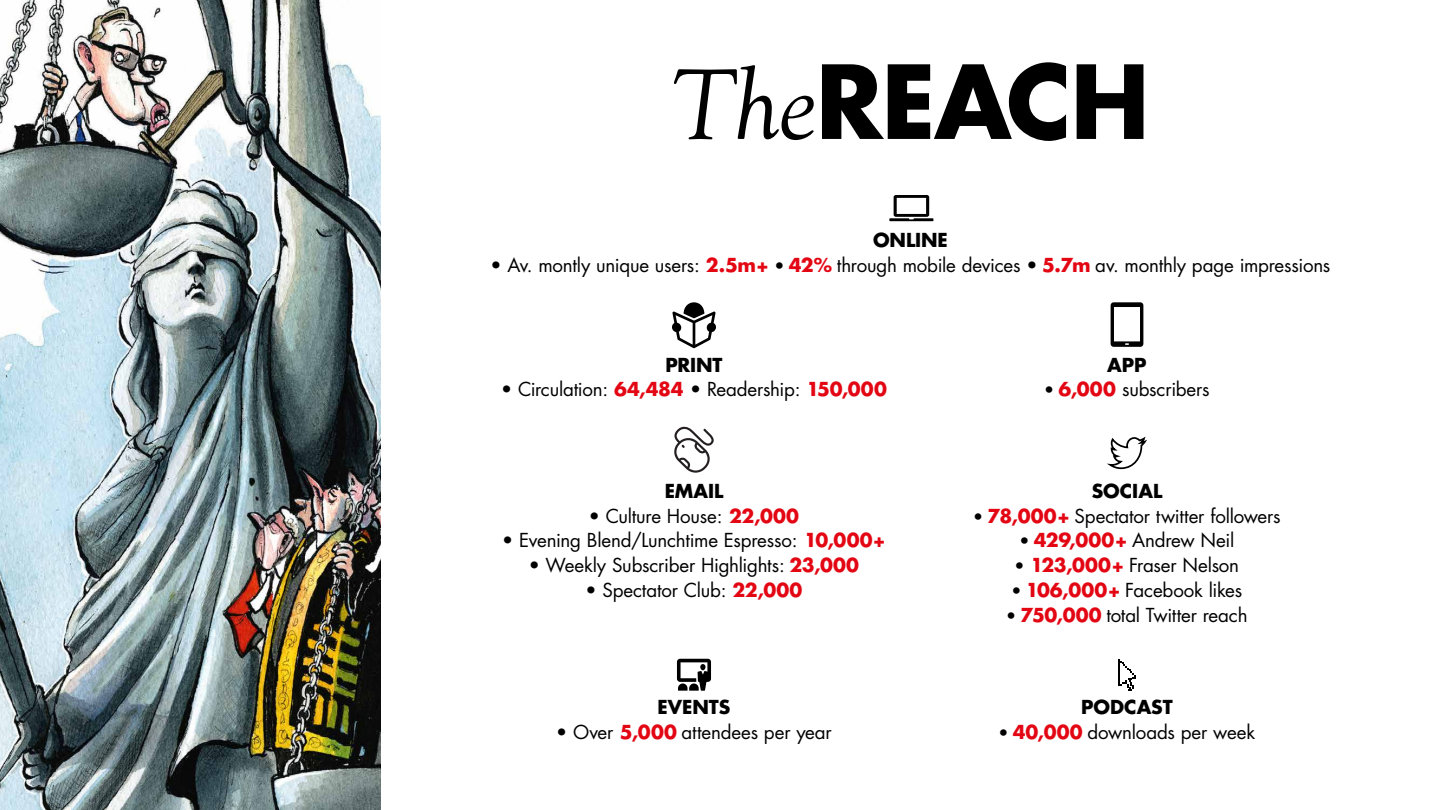
<style>
.page{position:relative;width:1440px;height:810px;background:#fff}
.page>*{position:absolute;margin:0;border:0;box-sizing:border-box;transform-origin:0 0}
.t1{font:700 99px "Futura";letter-spacing:-.015em;color:#000}
.t2{font:18.75px "Futura";letter-spacing:-.01em;color:#000}
.t3{font:700 18.75px "Futura";color:#000}
.s1{font-family:"Goudy";font-weight:400;font-style:italic}
.s2{font-weight:700;color:#e30613}
.s3{font-family:"Times Ten";font-weight:700}
.s4{font-family:"Times Ten"}
</style>
<div class="page">
<img style="left:0;top:0;width:381px;height:810px">
<svg style="left:889px;top:195px;width:44px;height:26px"></svg>
<svg style="left:672px;top:302px;width:44px;height:46px"></svg>
<svg style="left:1111px;top:302px;width:32px;height:45px"></svg>
<svg style="left:1118px;top:659px;width:18px;height:32px"></svg>
<svg style="left:677px;top:659px;width:34px;height:32px"></svg>
<svg style="left:674px;top:426px;width:40px;height:47px"></svg>
<svg style="left:1107px;top:436px;width:40px;height:34px"></svg>
<h1 class="t1" style="left:671px;top:36px;width:480px"><span class="s1">The</span>REACH</h1>
<p class="t3" style="left:873px;top:228px;width:76px">ONLINE</p>
<p class="t2" style="left:491px;top:253px;width:841px">• Av. montly unique users: <span class="s2">2.5m+</span> <span class="s3">•</span> <span class="s2">42%</span> through mobile devices • <span class="s2">5.7m</span> av. monthly page impressions</p>
<p class="t3" style="left:665px;top:352px;width:58px">PRINT</p>
<p class="t2" style="left:501px;top:377px;width:387px">• Circulation: <span class="s2">64,484</span> • Readership: <span class="s2">150,000</span></p>
<p class="t3" style="left:665px;top:478px;width:60px">EMAIL</p>
<p class="t2" style="left:589px;top:504px;width:212px">• Culture House: <span class="s2">22,000</span></p>
<p class="t2" style="left:502px;top:529px;width:385px">• Evening Blend/Lunchtime Espresso: <span class="s2">10,000+</span></p>
<p class="t2" style="left:529px;top:553px;width:332px">• Weekly Subscriber Highlights: <span class="s2">23,000</span></p>
<p class="t2" style="left:585px;top:578px;width:218px">• Spectator Club: <span class="s2">22,000</span></p>
<p class="t3" style="left:658px;top:694px;width:74px">EVENTS</p>
<p class="t2" style="left:556px;top:720px;width:277px">• Over <span class="s2">5,000</span> attendees per year</p>
<p class="t3" style="left:1107px;top:352px;width:41px">APP</p>
<p class="t2" style="left:1044px;top:377px;width:167px"><span class="s4">•</span> <span class="s2">6,000</span> subscribers</p>
<p class="t3" style="left:1092px;top:478px;width:72px">SOCIAL</p>
<p class="t2" style="left:973px;top:504px;width:309px"><span class="s4">•</span> <span class="s2">78,000+</span> Spectator twitter followers</p>
<p class="t2" style="left:1020px;top:529px;width:216px"><span class="s4">•</span> <span class="s2">429,000+</span> Andrew Neil</p>
<p class="t2" style="left:1015px;top:553px;width:226px"><span class="s4">•</span> <span class="s2">123,000+</span> Fraser Nelson</p>
<p class="t2" style="left:1012px;top:578px;width:232px"><span class="s4">•</span> <span class="s2">106,000+</span> Facebook likes</p>
<p class="t2" style="left:1006px;top:603px;width:243px"><span class="s4">•</span> <span class="s2">750,000</span> total Twitter reach</p>
<p class="t3" style="left:1081px;top:694px;width:93px">PODCAST</p>
<p class="t2" style="left:999px;top:720px;width:258px"><span class="s4">•</span> <span class="s2">40,000</span> downloads per week</p>
</div>
